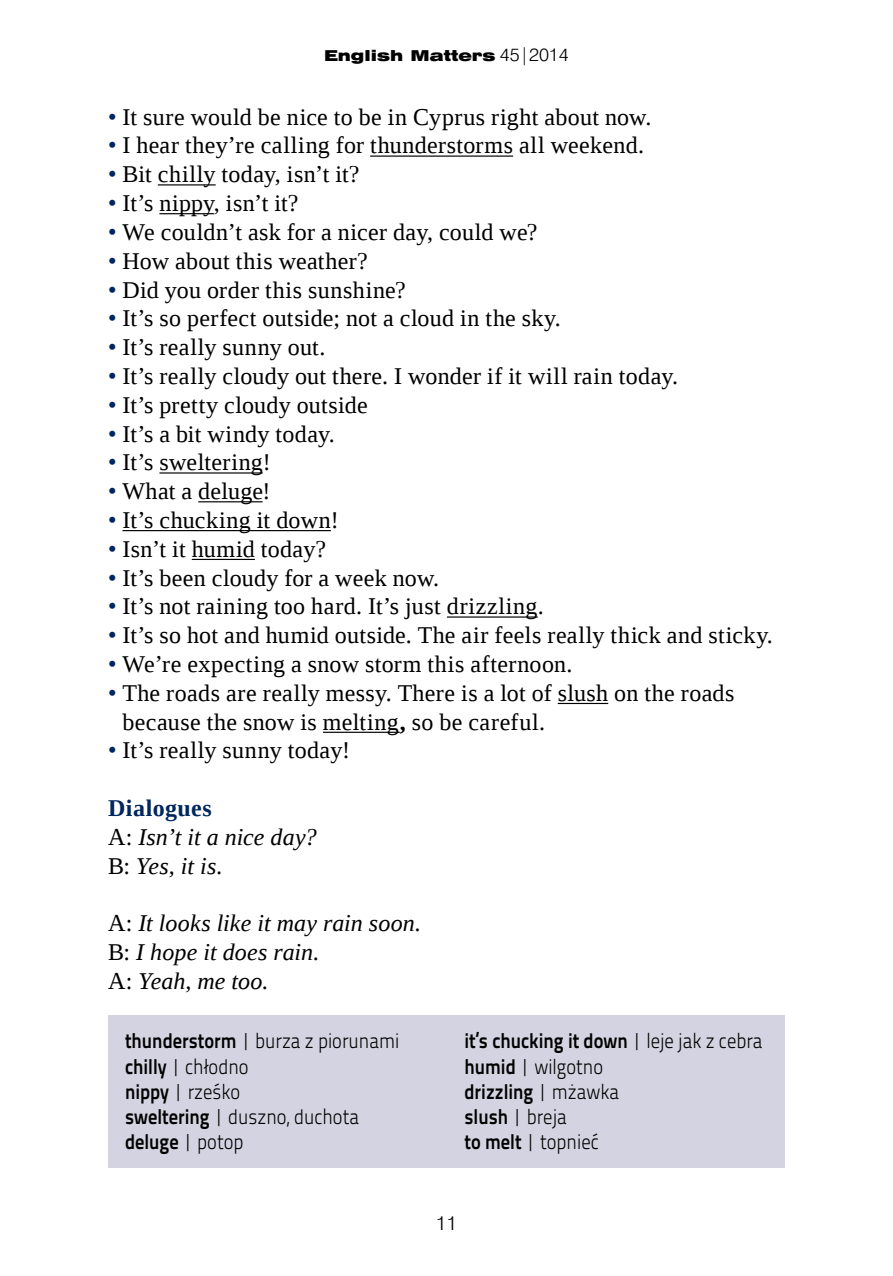
<style>
.page{position:relative;width:893px;height:1276px;background:#fff}
.page>*{position:absolute;margin:0;border:0;box-sizing:border-box;transform-origin:0 0}
.t1{font:24px/28.8px "Liberation Serif";letter-spacing:.015em;color:#000}
.t2{font:italic 24px/28.8px "Liberation Serif";letter-spacing:.005em;color:#000}
.t3{font:300 21px/25.2px "Titillium Text 22 L";color:#000;scale:.88 1}
.t4{font:300 19.5px "Swis 721 Lt PL";color:#000;scale:1.04 1}
.t5{font:900 expanded 15px "Swis 721 Blk Ex PL";color:#000;scale:1.04 1}
.s1{font-family:"Swis 721 Lt PL";font-weight:300;font-stretch:normal;font-size:18px}
.s2{font-family:"Gill Sans";color:#00265e}
.s3{font-weight:700}
.s4{font-weight:700;font-style:normal;color:#00265e}
.s5{font-style:normal}
</style>
<div class="page">
<hr style="left:370px;top:155px;width:143px;height:2px;background:#000">
<hr style="left:158px;top:184px;width:58px;height:1px;background:#000">
<hr style="left:159px;top:213px;width:55px;height:1px;background:#000">
<hr style="left:159px;top:472px;width:104px;height:1px;background:#000">
<hr style="left:198px;top:501px;width:65px;height:1px;background:#000">
<hr style="left:122px;top:530px;width:209px;height:1px;background:#000">
<hr style="left:192px;top:559px;width:63px;height:1px;background:#000">
<hr style="left:447px;top:616px;width:91px;height:1px;background:#000">
<hr style="left:558px;top:703px;width:50px;height:1px;background:#000">
<hr style="left:323px;top:731px;width:77px;height:2px;background:#000">
<div style="left:108px;top:1015px;width:677px;height:153px;background:#d4d3e1"></div>
<p class="t5" style="left:324px;top:47px;width:237px">English Matters <span class="s1">45|2014</span></p>
<p class="t1" style="left:108px;top:102px;width:545px"><span class="s2">•</span> It sure would be nice to be in Cyprus right about now.</p>
<p class="t1" style="left:108px;top:131px;width:538px"><span class="s2">•</span> I hear they’re calling for thunderstorms all weekend.</p>
<p class="t1" style="left:108px;top:160px;width:253px"><span class="s2">•</span> Bit chilly today, isn’t it?</p>
<p class="t1" style="left:108px;top:189px;width:192px"><span class="s2">•</span> It’s nippy, isn’t it?</p>
<p class="t1" style="left:108px;top:217px;width:431px"><span class="s2">•</span> We couldn’t ask for a nicer day, could we?</p>
<p class="t1" style="left:108px;top:246px;width:261px"><span class="s2">•</span> How about this weather?</p>
<p class="t1" style="left:108px;top:275px;width:299px"><span class="s2">•</span> Did you order this sunshine?</p>
<p class="t1" style="left:108px;top:304px;width:454px"><span class="s2">•</span> It’s so perfect outside; not a cloud in the sky.</p>
<p class="t1" style="left:108px;top:333px;width:219px"><span class="s2">•</span> It’s really sunny out.</p>
<p class="t1" style="left:108px;top:361px;width:571px"><span class="s2">•</span> It’s really cloudy out there. I wonder if it will rain today.</p>
<p class="t1" style="left:108px;top:390px;width:261px"><span class="s2">•</span> It’s pretty cloudy outside</p>
<p class="t1" style="left:108px;top:419px;width:228px"><span class="s2">•</span> It’s a bit windy today.</p>
<p class="t1" style="left:108px;top:448px;width:164px"><span class="s2">•</span> It’s sweltering!</p>
<p class="t1" style="left:108px;top:477px;width:164px"><span class="s2">•</span> What a deluge!</p>
<p class="t1" style="left:108px;top:505px;width:232px"><span class="s2">•</span> It’s chucking it down!</p>
<p class="t1" style="left:108px;top:534px;width:220px"><span class="s2">•</span> Isn’t it humid today?</p>
<p class="t1" style="left:108px;top:563px;width:333px"><span class="s2">•</span> It’s been cloudy for a week now.</p>
<p class="t1" style="left:108px;top:592px;width:437px"><span class="s2">•</span> It’s not raining too hard. It’s just drizzling.</p>
<p class="t1" style="left:108px;top:621px;width:666px"><span class="s2">•</span> It’s so hot and humid outside. The air feels really thick and sticky.</p>
<p class="t1" style="left:108px;top:649px;width:466px"><span class="s2">•</span> We’re expecting a snow storm this afternoon.</p>
<p class="t1" style="left:122px;top:678px;width:614px;text-indent:-14px"><span class="s2">•</span> The roads are really messy. There is a lot of slush on the roads because the snow is melting<span class="s3">,</span> so be careful.</p>
<p class="t1" style="left:108px;top:736px;width:244px"><span class="s2">•</span> It’s really sunny today!</p>
<p class="t2" style="left:108px;top:793px;width:210px"><span class="s4">Dialogues<br></span><span class="s5">A:</span> Isn’t it a nice day?<br><span class="s5">B:</span> Yes, it is.</p>
<p class="t2" style="left:108px;top:909px;width:315px"><span class="s5">A:</span> It looks like it may rain soon.<br><span class="s5">B:</span> I hope it does rain.<br><span class="s5">A:</span> Yeah, me too.</p>
<p class="t3" style="left:125px;top:1027px;width:313px"><span class="s3">thunderstorm</span> | burza z piorunami <span class="s3">chilly</span> | chłodno<br><span class="s3">nippy</span> | rześko<br><span class="s3">sweltering</span> | duszno, duchota <span class="s3">deluge</span> | potop</p>
<p class="t3" style="left:464px;top:1027px;width:340px"><span class="s3">it’s chucking it down</span> | leje jak z cebra <span class="s3">humid</span> | wilgotno<br><span class="s3">drizzling</span> | mżawka<br><span class="s3">slush</span> | breja<br><span class="s3">to melt</span> | topnieć</p>
<p class="t4" style="left:436px;top:1210px;width:22px">11</p>
</div>
